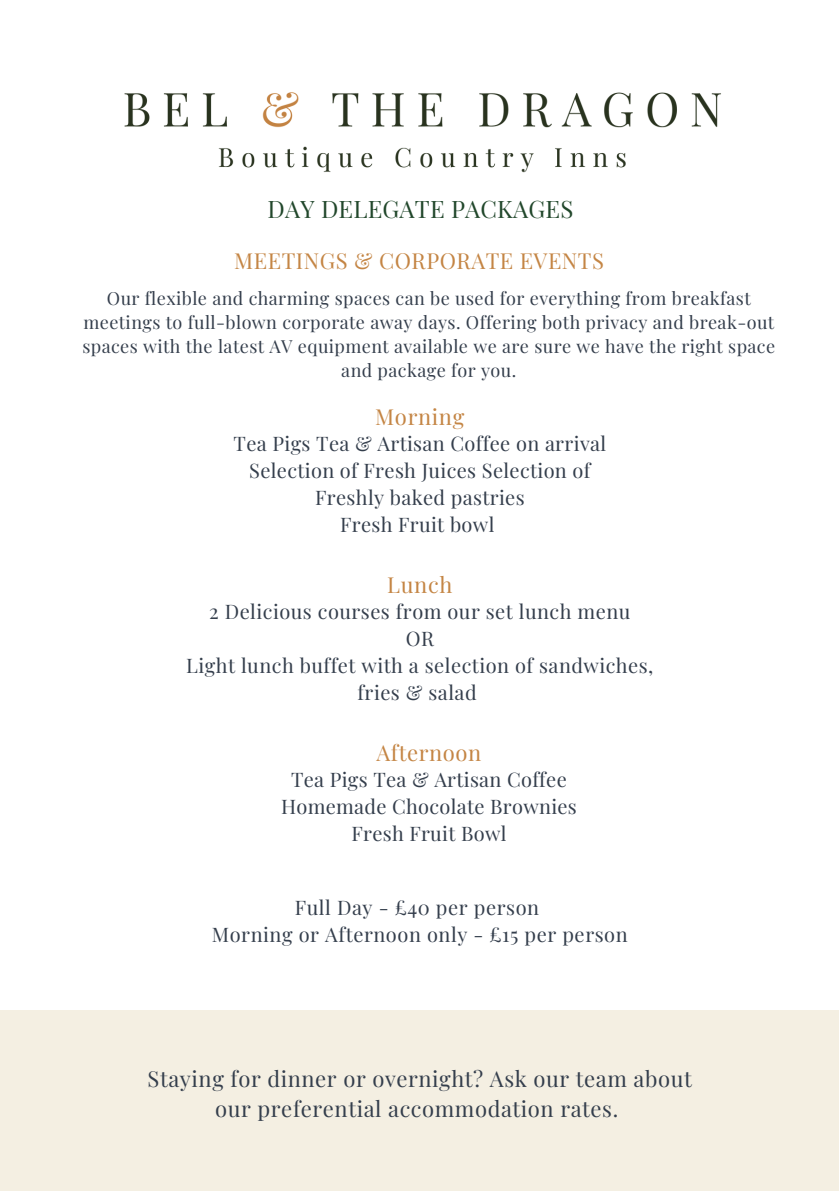
<style>
.page{position:relative;width:839px;height:1191px;background:#fff}
.page>*{position:absolute;margin:0;border:0;box-sizing:border-box;transform-origin:0 0}
.t1{font:24px "Playfair Display";letter-spacing:.01em;color:#21472b}
.t2{font:22px/30px "Playfair Display";letter-spacing:.025em;color:#343e4c;text-align:center}
.t3{font:22px "Playfair Display";letter-spacing:.025em;color:#c48544}
.t4{font:20px/27px "Playfair Display";letter-spacing:.015em;color:#343e4c;text-align:center}
.t5{font:18px/24px "Playfair Display";letter-spacing:.025em;color:#343e4c;text-align:center}
</style>
<div class="page">
<div style="left:0;top:1010px;width:838px;height:181px;background:#f4efe2"></div>
<img style="left:124px;top:92px;width:597px;height:81px">
<p class="t1" style="left:267px;top:192px;width:307px">DAY DELEGATE PACKAGES</p>
<h3 class="t3" style="left:234px;top:245px;width:371px">MEETINGS &amp; CORPORATE EVENTS</h3>
<h2 class="t5" style="left:82px;top:286px;width:694px">Our flexible and charming spaces can be used for everything from breakfast meetings to full-blown corporate away days. Offering both privacy and break-out spaces with the latest AV equipment available we are sure we have the right space and package for you.</h2>
<h3 class="t3" style="left:375px;top:401px;width:91px">Morning</h3>
<h3 class="t4" style="left:234px;top:429px;width:374px">Tea Pigs Tea &amp; Artisan Coffee on arrival<br>Selection of Fresh Juices Selection of<br>Freshly baked pastries<br>Fresh Fruit bowl</h3>
<h1 class="t3" style="left:387px;top:569px;width:66px">Lunch</h1>
<h1 class="t4" style="left:186px;top:597px;width:468px">2 Delicious courses from our set lunch menu<br>OR<br>Light lunch buffet with a selection of sandwiches, fries &amp; salad</h1>
<h1 class="t3" style="left:376px;top:738px;width:106px">Afternoon</h1>
<h1 class="t4" style="left:281px;top:765px;width:297px">Tea Pigs Tea &amp; Artisan Coffee<br>Homemade Chocolate Brownies<br>Fresh Fruit Bowl</h1>
<h3 class="t4" style="left:212px;top:893px;width:417px">Full Day - £40 per person<br>Morning or Afternoon only - £15 per person</h3>
<h3 class="t2" style="left:148px;top:1063px;width:545px">Staying for dinner or overnight? Ask our team about our preferential accommodation rates.</h3>
</div>
